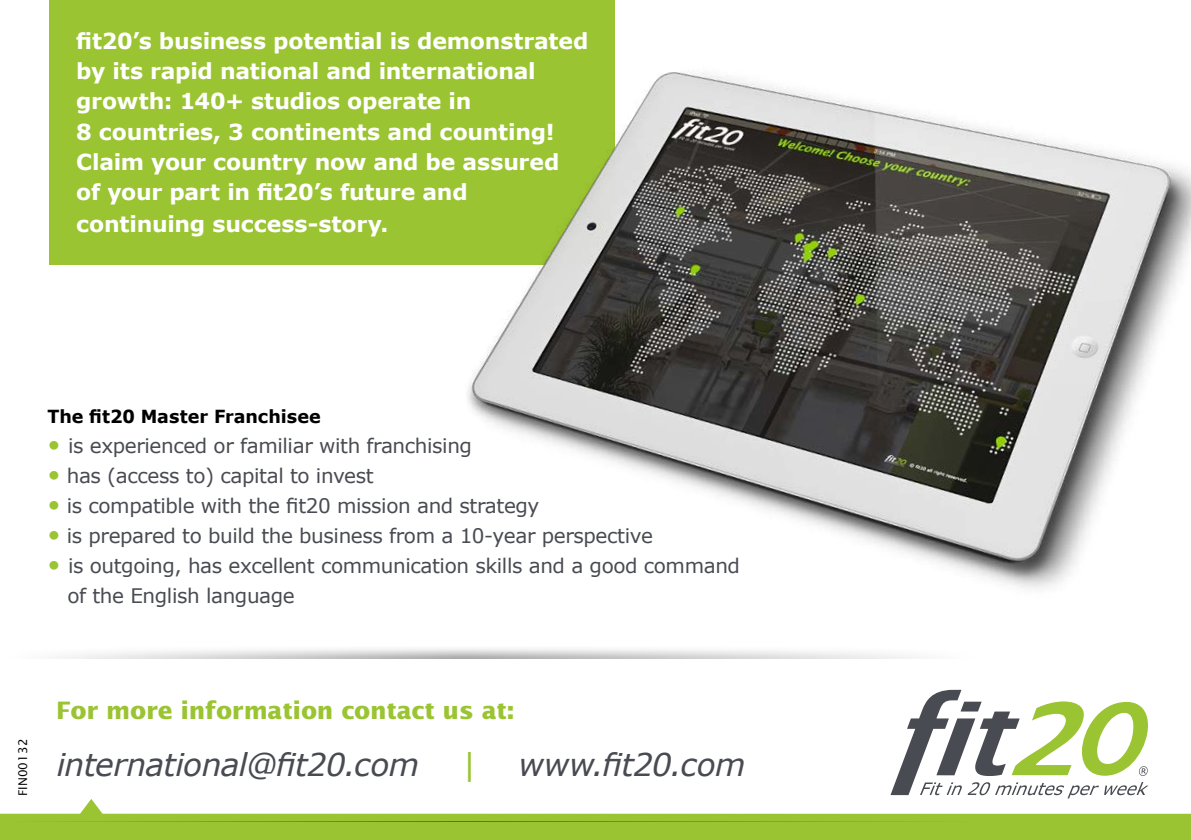
<style>
.page{position:relative;width:1191px;height:840px;background:#fff}
.page>*{position:absolute;margin:0;border:0;box-sizing:border-box;transform-origin:0 0}
.t1{font:italic 31.2px "Verdana";letter-spacing:-.02em;color:#494b52}
.t2{font:italic 31.2px "Verdana";color:#9ac431}
.t3{font:700 24px "Lucida Sans Std";letter-spacing:-.01em;color:#9ac431}
.t4{font:700 22px/30px "Verdana";letter-spacing:-.01em;color:#fff}
.t5{font:20px/30px "Verdana";letter-spacing:-.02em;color:#494b52}
.t6{font:700 18px "Verdana";color:#000}
.t7{font:12px "Lucida Sans Std";letter-spacing:.01em;color:#000}
.s1{font-size:24px;color:#9ac431}
</style>
<div class="page">
<div style="left:10px;top:644px;width:969px;height:176px;background:#000;opacity:.4"></div>
<div style="left:10px;top:659px;width:969px;height:161px;background:#fff"></div>
<svg style="left:0;top:798px;width:1191px;height:41px;fill:#9ac431"></svg>
<svg style="left:890px;top:689px;width:258px;height:109px"></svg>
<div style="left:49px;top:0;width:566px;height:265px;background:#9ac431"></div>
<img style="left:366px;top:72px;width:825px;height:587px">
<p class="t4" style="left:76px;top:27px;width:514px">fit20’s business potential is demonstrated by its rapid national and international growth: 140+ studios operate in<br>8 countries, 3 continents and counting!<br>Claim your country now and be assured of your part in fit20’s future and</p>
<p class="t4" style="left:76px;top:209px;width:314px">continuing success-story.</p>
<p class="t6" style="left:47px;top:404px;width:275px">The fit20 Master Franchisee</p>
<p class="t5" style="left:47px;top:431px;width:426px"><span class="s1">•</span> is experienced or familiar with franchising</p>
<p class="t5" style="left:47px;top:461px;width:328px"><span class="s1">•</span> has (access to) capital to invest</p>
<p class="t5" style="left:47px;top:491px;width:493px"><span class="s1">•</span> is compatible with the fit20 mission and strategy</p>
<p class="t5" style="left:47px;top:521px;width:607px"><span class="s1">•</span> is prepared to build the business from a 10-year perspective</p>
<p class="t5" style="left:67px;top:551px;width:674px;text-indent:-20px"><span class="s1">•</span> is outgoing, has excellent communication skills and a good command of the English language</p>
<p class="t7" style="left:16px;top:796px;width:59px;rotate:-90deg">FIN00132</p>
<p class="t3" style="left:56px;top:696px;width:460px">For more information contact us at:</p>
<h1 class="t1" style="left:57px;top:744px;width:364px">international@fit20.com</h1>
<h1 class="t2" style="left:462px;top:744px;width:16px">|</h1>
<h1 class="t1" style="left:518px;top:744px;width:229px">www.fit20.com</h1>
</div>
